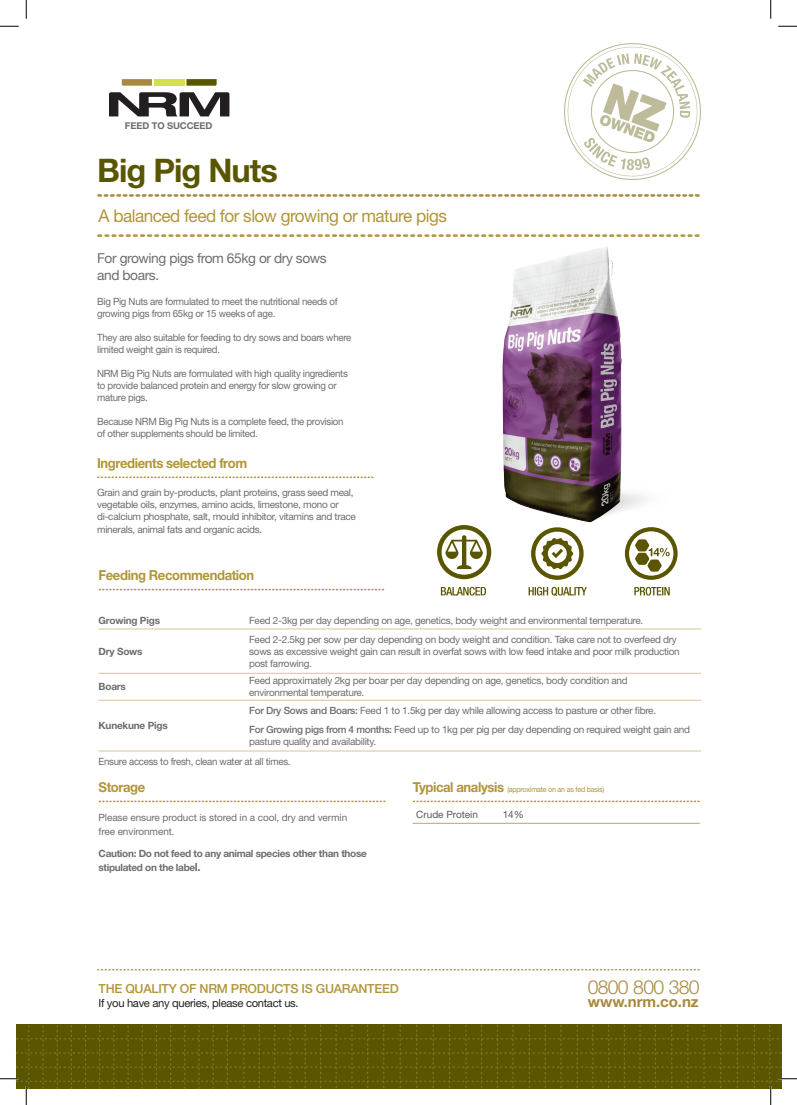
<style>
.page{position:relative;width:797px;height:1105px;background:#fff}
.page>*{position:absolute;margin:0;border:0;box-sizing:border-box;transform-origin:0 0}
.t1{font:700 32.5px "Helvetica Neue LT Std";letter-spacing:-.03em;color:#5a5500}
.t2{font:300 19.38px "Helvetica Neue LT Std";letter-spacing:-.04em;color:#a9893f}
.t3{font:17.5px "Helvetica Neue LT Std";letter-spacing:-.03em;color:#b19539}
.t4{font:700 15.12px "Helvetica Neue LT Std";letter-spacing:-.005em;color:#a9893f}
.t5{font:700 13.75px "Helvetica Neue LT Std";letter-spacing:-.03em;color:#b19539;scale:.95 1}
.t6{font:13.75px/16.5px "Helvetica Neue LT Std";letter-spacing:-.03em;color:#6c6d70}
.t7{font:500 12.5px "Helvetica Neue LT Std";letter-spacing:-.02em;color:#b19539}
.t8{font:11.25px "Helvetica Neue LT Std";letter-spacing:-.03em;color:#231f20}
.t9{font:10px/12px "Helvetica Neue LT Std";letter-spacing:-.03em;color:#6c6d70}
.t10{font:700 10px/13.5px "Helvetica Neue LT Std";letter-spacing:-.03em;color:#6c6d70}
.t11{font:10px/13.5px "Helvetica Neue LT Std";letter-spacing:-.01em;color:#6c6d70}
.t12{font:10px "Helvetica Neue LT Std";color:#57585a}
.t13{font:700 9.38px "Helvetica Neue LT Std";letter-spacing:-.01em;color:#6c6d70}
.t14{font:7.5px "Helvetica Neue LT Std";letter-spacing:-.03em;color:#b19539;scale:.95 1}
.s1{font-weight:500}
.s2{font-weight:700;font-size:13.75px}
.s3{font-size:11.25px}
</style>
<div class="page">
<img style="left:502px;top:247px;width:165px;height:285px">
<svg style="left:98px;top:234px;width:600px;height:3px"></svg>
<svg style="left:109px;top:92px;width:120px;height:24px"></svg>
<div style="left:154px;top:79px;width:30px;height:7px;background:#d4df4c"></div>
<svg style="left:122px;top:79px;width:30px;height:7px"></svg>
<svg style="left:186px;top:79px;width:31px;height:7px"></svg>
<svg style="left:98px;top:194px;width:600px;height:3px"></svg>
<svg style="left:98px;top:969px;width:601px;height:1px"></svg>
<svg style="left:98px;top:477px;width:275px;height:1px"></svg>
<svg style="left:99px;top:801px;width:286px;height:1px"></svg>
<svg style="left:564px;top:43px;width:137px;height:137px"></svg>
<div style="left:625px;top:527px;width:52px;height:53px;border:4px solid #5a5500;border-radius:50%"></div>
<svg style="left:634px;top:539px;width:35px;height:33px"></svg>
<svg style="left:634px;top:587px;width:35px;height:9px"></svg>
<div style="left:437px;top:525px;width:54px;height:54px;border:4px solid #5a5500;border-radius:50%"></div>
<svg style="left:445px;top:535px;width:38px;height:35px"></svg>
<svg style="left:441px;top:587px;width:45px;height:9px"></svg>
<div style="left:531px;top:527px;width:52px;height:53px;border:4px solid #5a5500;border-radius:50%"></div>
<svg style="left:541px;top:538px;width:32px;height:31px"></svg>
<svg style="left:528px;top:587px;width:59px;height:9px"></svg>
<hr style="left:99px;top:751px;width:150px;height:1px;background:#d8c591">
<hr style="left:249px;top:751px;width:452px;height:1px;background:#d8c591">
<hr style="left:99px;top:673px;width:150px;height:1px;background:#d8c591">
<hr style="left:249px;top:673px;width:452px;height:1px;background:#d8c591">
<hr style="left:99px;top:700px;width:150px;height:1px;background:#d8c591">
<hr style="left:249px;top:700px;width:452px;height:1px;background:#d8c591">
<hr style="left:99px;top:629px;width:150px;height:1px;background:#d8c591">
<hr style="left:249px;top:629px;width:452px;height:1px;background:#d8c591">
<svg style="left:413px;top:801px;width:286px;height:1px"></svg>
<hr style="left:412px;top:823px;width:287px;height:1px;background:#bea74f">
<svg style="left:99px;top:589px;width:284px;height:1px"></svg>
<svg style="left:0;top:25px;width:19px;height:2px"></svg>
<svg style="left:778px;top:25px;width:19px;height:2px"></svg>
<svg style="left:25px;top:0;width:2px;height:19px"></svg>
<svg style="left:770px;top:0;width:1px;height:19px"></svg>
<svg style="left:0;top:1024px;width:797px;height:81px"></svg>
<p class="t13" style="left:125px;top:120px;width:89px">FEED TO SUCCEED</p>
<h1 class="t1" style="left:97px;top:150px;width:182px">Big Pig Nuts</h1>
<h3 class="t3" style="left:98px;top:205px;width:350px">A balanced feed for slow growing or mature pigs</h3>
<h3 class="t6" style="left:97px;top:250px;width:231px">For growing pigs from 65kg or dry sows and boars.</h3>
<p class="t9" style="left:97px;top:296px;width:242px">Big Pig Nuts are formulated to meet the nutritional needs of growing pigs from 65kg or 15 weeks of age.</p>
<p class="t9" style="left:97px;top:332px;width:256px">They are also suitable for feeding to dry sows and boars where limited weight gain is required.</p>
<p class="t9" style="left:97px;top:368px;width:252px">NRM Big Pig Nuts are formulated with high quality ingredients to provide balanced protein and energy for slow growing or mature pigs.</p>
<p class="t9" style="left:97px;top:416px;width:248px">Because NRM Big Pig Nuts is a complete feed, the provision of other supplements should be limited.</p>
<h3 class="t5" style="left:97px;top:454px;width:159px">Ingredients selected from</h3>
<p class="t9" style="left:97px;top:486px;width:260px">Grain and grain by-products, plant proteins, grass seed meal, vegetable oils, enzymes, amino acids, limestone, mono or di-calcium phosphate, salt, mould inhibitor, vitamins and trace</p>
<p class="t9" style="left:97px;top:523px;width:166px">minerals, animal fats and organic acids.</p>
<h3 class="t5" style="left:98px;top:566px;width:165px">Feeding Recommendation</h3>
<p class="t10" style="left:99px;top:613px;width:63px">Growing Pigs</p>
<p class="t9" style="left:249px;top:614px;width:395px">Feed 2-3kg per day depending on age, genetics, body weight and environmental temperature.</p>
<p class="t10" style="left:99px;top:644px;width:45px">Dry Sows</p>
<p class="t9" style="left:249px;top:633px;width:432px">Feed 2-2.5kg per sow per day depending on body weight and condition. Take care not to overfeed dry sows as excessive weight gain can result in overfat sows with low feed intake and poor milk production post farrowing.</p>
<p class="t10" style="left:99px;top:680px;width:29px">Boars</p>
<p class="t9" style="left:249px;top:675px;width:380px">Feed approximately 2kg per boar per day depending on age, genetics, body condition and environmental temperature.</p>
<p class="t10" style="left:99px;top:719px;width:71px">Kunekune Pigs</p>
<p class="t9" style="left:249px;top:700px;width:442px;line-height:19.1px"><span class="s1">For Dry Sows and Boars:</span> Feed 1 to 1.5kg per day while allowing access to pasture or other fibre.<br><span class="s1">For Growing pigs from 4 months:</span> Feed up to 1kg per pig per day depending on required weight gain and</p>
<p class="t9" style="left:249px;top:735px;width:128px">pasture quality and availability.</p>
<p class="t14" style="left:412px;top:785px;width:203px"><span class="s2">Typical analysis</span> (approximate on an as fed basis)</p>
<p class="t12" style="left:416px;top:808px;width:63px">Crude Protein</p>
<p class="t12" style="left:502px;top:808px;width:23px">14%</p>
<p class="t9" style="left:99px;top:755px;width:193px">Ensure access to fresh, clean water at all times.</p>
<h3 class="t5" style="left:99px;top:778px;width:51px">Storage</h3>
<p class="t11" style="left:99px;top:811px;width:250px">Please ensure product is stored in a cool, dry and vermin free environment.</p>
<p class="t10" style="left:99px;top:847px;width:270px">Caution: Do not feed to any animal species other than those stipulated on the labe<span class="s3">l.</span></p>
<p class="t7" style="left:99px;top:981px;width:302px">THE QUALITY OF NRM PRODUCTS IS GUARANTEED</p>
<p class="t8" style="left:99px;top:996px;width:202px">If you have any queries, please contact us.</p>
<h2 class="t2" style="left:588px;top:975px;width:113px">0800 800 380</h2>
<h3 class="t4" style="left:588px;top:992px;width:112px">www.nrm.co.nz</h3>
</div>
